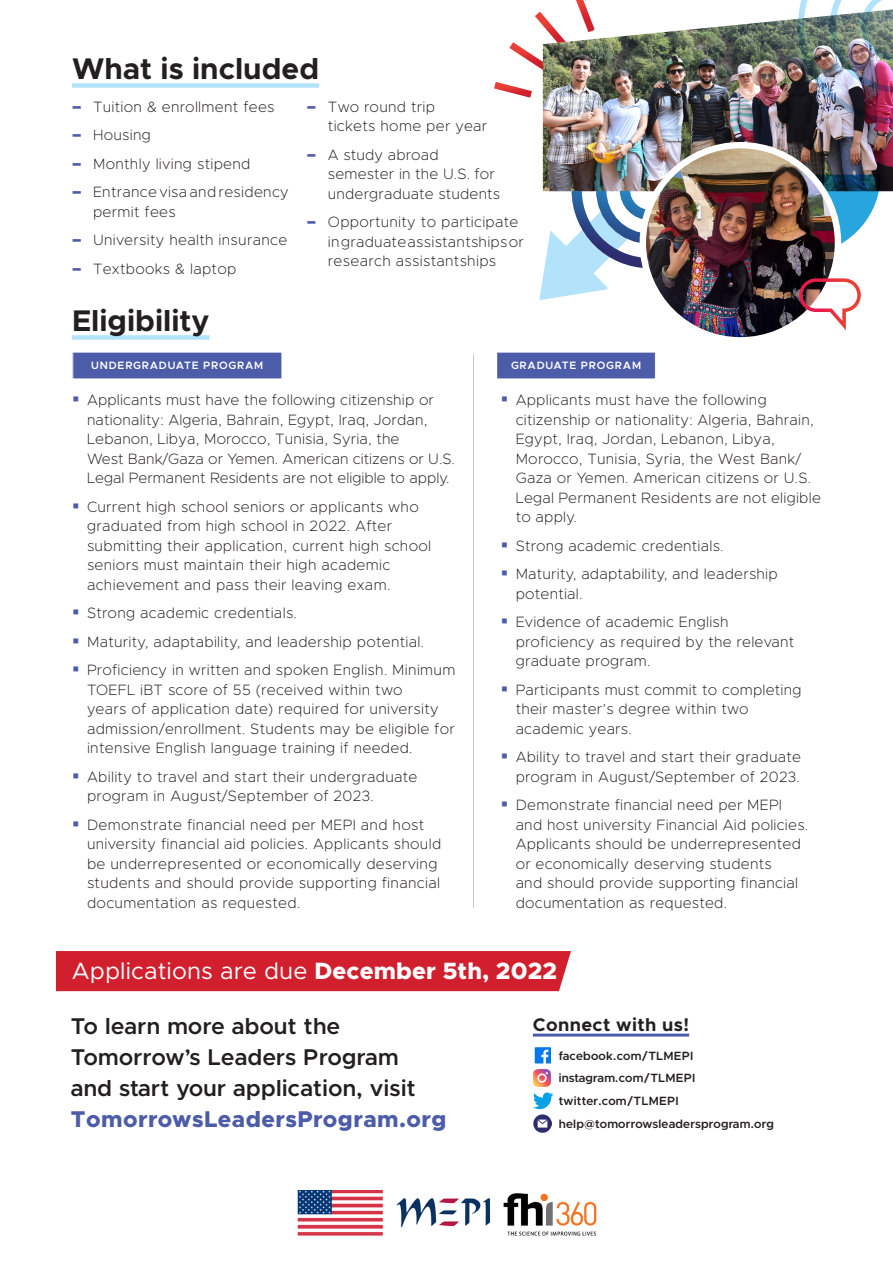
<style>
.page{position:relative;width:893px;height:1263px;background:#fff}
.page>*{position:absolute;margin:0;border:0;box-sizing:border-box;transform-origin:0 0}
.t1{font:700 30px "Metropolis";color:#231f20}
.Bullets{font:23.7px "Metropolis";letter-spacing:.005em;color:#fff}
.t2{font:600 22.95px/31px "Metropolis";letter-spacing:.02em;color:#231f20}
.t3{font:700 18.3px "Metropolis";letter-spacing:.02em;color:#231f20}
.t4{font:200 15px/19.5px "Metropolis";letter-spacing:.015em;color:#231f20}
.t5{font:600 12px "Metropolis";letter-spacing:.02em;color:#231f20}
.t6{font:600 10.8px "Metropolis";letter-spacing:.075em;color:#fff}
.s1{font-weight:900;font-size:16.5px;color:#4d5ca8}
.s2{font-weight:800}
.s3{font-weight:800;color:#4d5ca8}
</style>
<div class="page">
<svg style="left:494px;top:0;width:93px;height:103px"></svg>
<img style="left:543px;top:9px;width:350px;height:182px">
<svg style="left:539px;top:191px;width:104px;height:109px"></svg>
<hr style="left:473px;top:354px;width:1px;height:554px;background:#c7c8ca">
<div style="left:72px;top:335px;width:137px;height:5px;background:#b3e3fa"></div>
<div style="left:72px;top:83px;width:247px;height:5px;background:#b3e3fa"></div>
<svg style="left:825px;top:175px;width:56px;height:69px"></svg>
<svg style="left:825px;top:201px;width:11px;height:15px"></svg>
<svg style="left:825px;top:216px;width:9px;height:6px"></svg>
<svg style="left:825px;top:222px;width:9px;height:9px"></svg>
<div style="left:825px;top:243px;width:11px;height:9px;background:#241f21"></div>
<svg style="left:825px;top:259px;width:9px;height:19px"></svg>
<div style="left:825px;top:231px;width:11px;height:12px;background:#810124"></div>
<div style="left:825px;top:252px;width:11px;height:7px;background:#7f6250"></div>
<img style="left:643px;top:145px;width:182px;height:192px">
<div style="left:640px;top:142px;width:201px;height:202px;border:6px solid #fff;border-radius:50%"></div>
<img style="left:796px;top:0;width:97px;height:126px">
<div style="left:73px;top:352px;width:209px;height:27px;background:#4d5ca8"></div>
<div style="left:497px;top:352px;width:158px;height:27px;background:#4d5ca8"></div>
<div style="left:56px;top:951px;width:515px;height:40px;background:#d11f2e"></div>
<svg style="left:799px;top:278px;width:62px;height:52px"></svg>
<img style="left:297px;top:1191px;width:300px;height:44px">
<hr style="left:533px;top:1033px;width:156px;height:3px;background:#4d5ca8">
<svg style="left:535px;top:1047px;width:16px;height:16px"></svg>
<svg style="left:533px;top:1069px;width:20px;height:40px"></svg>
<img style="left:533px;top:1115px;width:18px;height:17px">
<h2 class="t1" style="left:72px;top:49px;width:249px">What is included</h2>
<p class="t4" style="left:72px;top:97px;width:204px"><span class="s1">–</span> Tuition &amp; enrollment fees</p>
<p class="t4" style="left:72px;top:125px;width:81px"><span class="s1">–</span> Housing</p>
<p class="t4" style="left:72px;top:154px;width:180px"><span class="s1">–</span> Monthly living stipend</p>
<p class="t4" style="left:93px;top:182px;width:197px;text-indent:-21px"><span class="s1">–</span> Entrance visa and residency permit fees</p>
<p class="t4" style="left:72px;top:230px;width:217px"><span class="s1">–</span> University health insurance</p>
<p class="t4" style="left:72px;top:259px;width:166px"><span class="s1">–</span> Textbooks &amp; laptop</p>
<h2 class="t1" style="left:72px;top:301px;width:139px">Eligibility</h2>
<p class="t4" style="left:328px;top:97px;width:161px;text-indent:-21px"><span class="s1">–</span> Two round trip<br>tickets home per year</p>
<p class="t4" style="left:328px;top:145px;width:174px;text-indent:-21px"><span class="s1">–</span> A study abroad semester in the U.S. for undergraduate students</p>
<p class="t4" style="left:328px;top:212px;width:197px;text-indent:-21px"><span class="s1">–</span> Opportunity to participate in graduate assistantships or research assistantships</p>
<p class="t6" style="left:91px;top:359px;width:174px">UNDERGRADUATE PROGRAM</p>
<p class="t6" style="left:511px;top:359px;width:132px">GRADUATE PROGRAM</p>
<p class="t4" style="left:87px;top:390px;width:369px">Applicants must have the following citizenship or nationality: Algeria, Bahrain, Egypt, Iraq, Jordan, Lebanon, Libya, Morocco, Tunisia, Syria, the<br>West Bank/Gaza or Yemen. American citizens or U.S.<br>Legal Permanent Residents are not eligible to apply.</p>
<p class="t4" style="left:87px;top:497px;width:346px">Current high school seniors or applicants who graduated from high school in 2022. After submitting their application, current high school seniors must maintain their high academic achievement and pass their leaving exam.</p>
<p class="t4" style="left:87px;top:603px;width:211px">Strong academic credentials.</p>
<p class="t4" style="left:87px;top:632px;width:339px">Maturity, adaptability, and leadership potential.</p>
<p class="t4" style="left:87px;top:660px;width:370px">Proficiency in written and spoken English. Minimum TOEFL iBT score of 55 (received within two<br>years of application date) required for university admission/enrollment. Students may be eligible for intensive English language training if needed.</p>
<p class="t4" style="left:87px;top:767px;width:332px">Ability to travel and start their undergraduate program in August/September of 2023.</p>
<p class="t4" style="left:87px;top:815px;width:356px">Demonstrate financial need per MEPI and host university financial aid policies. Applicants should be underrepresented or economically deserving students and should provide supporting financial documentation as requested.</p>
<p class="t4" style="left:516px;top:390px;width:307px">Applicants must have the following citizenship or nationality: Algeria, Bahrain, Egypt, Iraq, Jordan, Lebanon, Libya, Morocco, Tunisia, Syria, the West Bank/ Gaza or Yemen. American citizens or U.S.<br>Legal Permanent Residents are not eligible to apply.</p>
<p class="t4" style="left:516px;top:536px;width:209px">Strong academic credentials.</p>
<p class="t4" style="left:516px;top:564px;width:264px">Maturity, adaptability, and leadership potential.</p>
<p class="t4" style="left:516px;top:612px;width:280px">Evidence of academic English proficiency as required by the relevant graduate program.</p>
<p class="t4" style="left:516px;top:680px;width:287px">Participants must commit to completing their master’s degree within two academic years.</p>
<p class="t4" style="left:516px;top:747px;width:287px">Ability to travel and start their graduate program in August/September of 2023.</p>
<p class="t4" style="left:516px;top:795px;width:294px">Demonstrate financial need per MEPI and host university Financial Aid policies.<br>Applicants should be underrepresented or economically deserving students<br>and should provide supporting financial documentation as requested.</p>
<p class="Bullets" style="left:72px;top:956px;width:487px">Applications are due <span class="s2">December 5th, 2022</span></p>
<p class="t3" style="left:533px;top:1013px;width:158px">Connect with us!</p>
<p class="t5" style="left:559px;top:1048px;width:136px">facebook.com/TLMEPI</p>
<p class="t5" style="left:559px;top:1093px;width:121px">twitter.com/TLMEPI</p>
<p class="t2" style="left:71px;top:1011px;width:377px">To learn more about the<br>Tomorrow’s Leaders Program<br>and start your application, visit<br><span class="s3">TomorrowsLeadersProgram.org</span></p>
<p class="t5" style="left:559px;top:1070px;width:138px">instagram.com/TLMEPI</p>
<p class="t5" style="left:559px;top:1116px;width:217px">help@tomorrowsleadersprogram.org</p>
</div>
